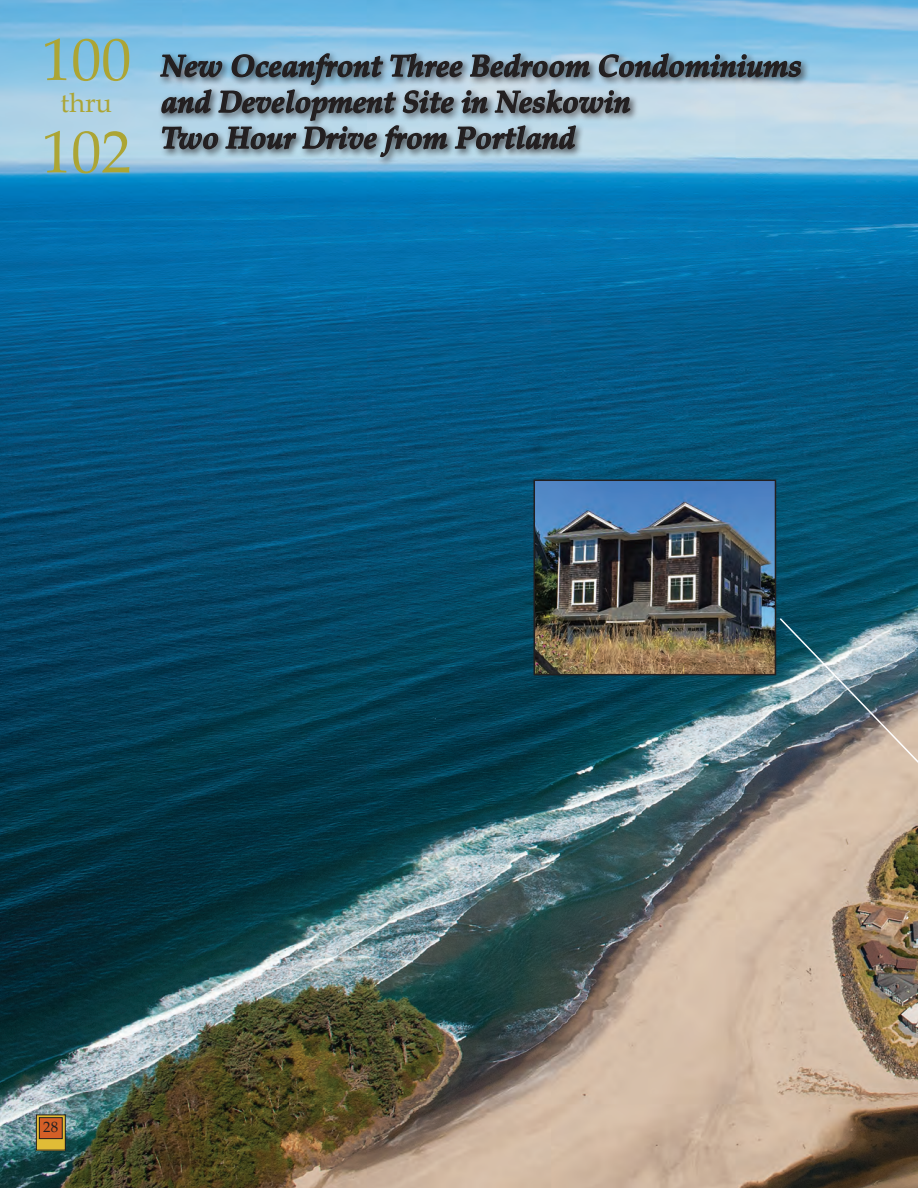
<style>
.page{position:relative;width:918px;height:1188px;background:#fff}
.page>*{position:absolute;margin:0;border:0;box-sizing:border-box;transform-origin:0 0}
.t1{font:60px "Palatino Linotype";color:#aca535}
.t2{font:italic 700 30px/36px "Palatino Linotype";color:#231f20}
.t3{font:27px "Palatino Linotype";color:#aca535}
.t4{font:15px "Palatino Linotype";color:#231f20}
</style>
<div class="page">
<img style="left:0;top:0;width:918px;height:1188px">
<div style="left:36px;top:1115px;width:29px;height:35px;background:#e0bc37"></div>
<div style="left:36px;top:1114px;width:30px;height:37px;border:1px solid #231f20"></div>
<div style="left:39px;top:1118px;width:23px;height:21px;background:#d35f27"></div>
<div style="left:39px;top:1117px;width:24px;height:22px;border:1px solid #231f20"></div>
<div style="left:157px;top:50px;width:654px;height:117px;background:#231f20;opacity:.75"></div>
<svg style="left:159px;top:52px;width:643px;height:116px;background:#8da5b3"></svg>
<img style="left:537px;top:483px;width:236px;height:189px">
<div style="left:534px;top:480px;width:242px;height:195px;border:2px solid #231f20"></div>
<img style="left:778px;top:617px;width:140px;height:193px">
<h1 class="t1" style="left:41px;top:17px;width:91px">100</h1>
<p class="t3" style="left:61px;top:84px;width:53px">thru</p>
<h1 class="t1" style="left:41px;top:109px;width:91px">102</h1>
<p class="t2" style="left:161px;top:47px;width:642px">New Oceanfront Three Bedroom Condominiums and Development Site in Neskowin<br>Two Hour Drive from Portland</p>
<p class="t4" style="left:43px;top:1116px;width:16px">28</p>
</div>
